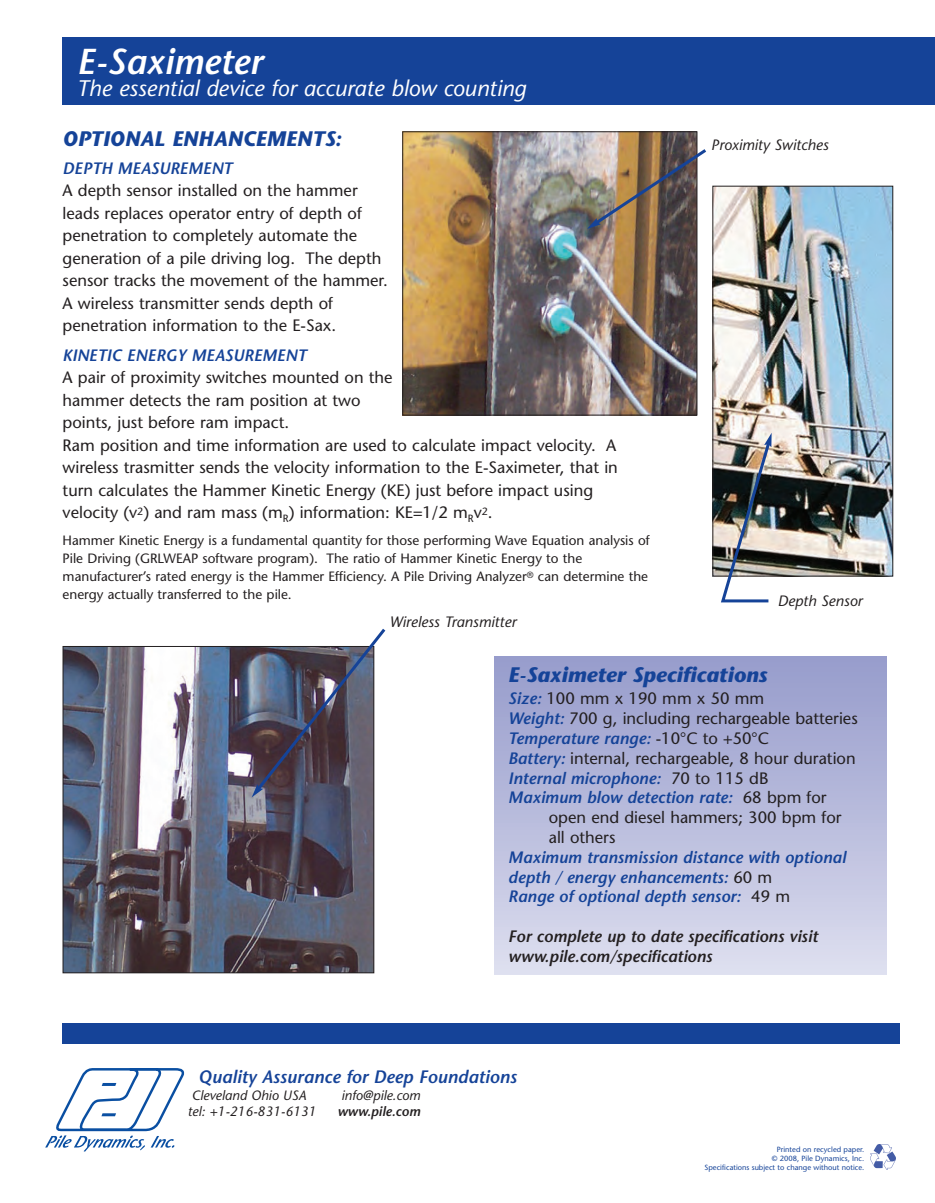
<style>
.page{position:relative;width:935px;height:1203px;background:#fff}
.page>*{position:absolute;margin:0;border:0;box-sizing:border-box;transform-origin:0 0}
.t1{font:italic 600 36px "Stone Sans";color:#fff}
.t2{font:italic 22.5px "Stone Sans";color:#fff}
.t3{font:italic 700 21px "Stone Sans";color:#154398}
.t4{font:italic 600 18px "Stone Sans";color:#154398}
.t5{font:16.5px/22.5px "Stone Sans";color:#231f20}
.t6{font:italic 600 16.5px/19.8px "Stone Sans";color:#154398}
.t7{font:italic 600 16.5px/19.8px "Stone Sans";color:#231f20}
.t8{font:italic 15px "Stone Sans";color:#231f20}
.t9{font:13.5px/18px "Stone Sans";color:#231f20}
.t10{font:italic 13.5px "Stone Sans";color:#231f20}
.t11{font:italic 600 13.5px "Stone Sans";color:#231f20}
.t12{font:7.5px/9px "Stone Sans";color:#154398;text-align:right}
.s1{font-weight:600;font-style:italic;color:#154398}
.s2{font-weight:400;font-style:normal;color:#231f20}
</style>
<div class="page">
<img style="left:45px;top:37px;width:890px;height:1133px">
<h1 class="t1" style="left:77px;top:47px;width:187px">E-Saximeter</h1>
<h2 class="t2" style="left:77px;top:80px;width:451px">The essential device for accurate blow counting</h2>
<p class="t3" style="left:63px;top:130px;width:281px">OPTIONAL ENHANCEMENTS:</p>
<p class="t6" style="left:63px;top:160px;width:171px">DEPTH MEASUREMENT</p>
<p class="t5" style="left:63px;top:181px;width:327px">A depth sensor installed on the hammer leads replaces operator entry of depth of penetration to completely automate the generation of a pile driving log. The depth sensor tracks the movement of the hammer.<br>A wireless transmitter sends depth of penetration information to the E-Sax.</p>
<p class="t6" style="left:63px;top:347px;width:245px">KINETIC ENERGY MEASUREMENT</p>
<p class="t5" style="left:63px;top:368px;width:557px">A pair of proximity switches mounted on the<br>hammer detects the ram position at two<br>points, just before ram impact.<br>Ram position and time information are used to calculate impact velocity. A wireless trasmitter sends the velocity information to the E-Saximeter, that in turn calculates the Hammer Kinetic Energy (KE) just before impact using velocity (v<sup>2</sup>) and ram mass (m<sub>R</sub>) information: KE=1/2 m<sub>R</sub>v<sup>2</sup>.</p>
<p class="t9" style="left:63px;top:532px;width:588px">Hammer Kinetic Energy is a fundamental quantity for those performing Wave Equation analysis of Pile Driving (GRLWEAP software program). The ratio of Hammer Kinetic Energy to the manufacturer’s rated energy is the Hammer Efficiency. A Pile Driving Analyzer<sup>®</sup> can determine the energy actually transferred to the pile.</p>
<p class="t8" style="left:389px;top:616px;width:128px">Wireless Transmitter</p>
<p class="t8" style="left:711px;top:139px;width:119px">Proximity Switches</p>
<p class="t8" style="left:777px;top:595px;width:86px">Depth Sensor</p>
<p class="t3" style="left:508px;top:667px;width:260px">E-Saximeter Specifications</p>
<p class="t5" style="left:508px;top:690px;width:351px;line-height:19.8px"><span class="s1">Size:</span> 100 mm x 190 mm x 50 mm<br><span class="s1">Weight:</span> 700 g, including rechargeable batteries <span class="s1">Temperature range:</span> -10°C to +50°C<br><span class="s1">Battery:</span> internal, rechargeable, 8 hour duration <span class="s1">Internal microphone:</span> 70 to 115 dB<br><span class="s1">Maximum blow detection rate:</span> 68 bpm for</p>
<p class="t5" style="left:549px;top:809px;width:294px;line-height:19.8px">open end diesel hammers; 300 bpm for all others</p>
<p class="t6" style="left:508px;top:849px;width:339px">Maximum transmission distance with optional depth / energy enhancements: <span class="s2">60 m<br></span>Range of optional depth sensor: <span class="s2">49 m</span></p>
<p class="t7" style="left:508px;top:928px;width:311px">For complete up to date specifications visit www.pile.com/specifications</p>
<p class="t4" style="left:198px;top:1069px;width:320px">Quality Assurance for Deep Foundations</p>
<p class="t10" style="left:192px;top:1090px;width:116px">Cleveland Ohio USA</p>
<p class="t10" style="left:341px;top:1090px;width:80px">info@pile.com</p>
<p class="t10" style="left:188px;top:1106px;width:130px">tel: +1-216-831-6131</p>
<p class="t11" style="left:337px;top:1106px;width:84px">www.pile.com</p>
<p class="t12" style="left:704px;top:1145px;width:161px">Printed on recycled paper.<br>© 2008, Pile Dynamics, Inc.<br>Specifications subject to change without notice.</p>
</div>
